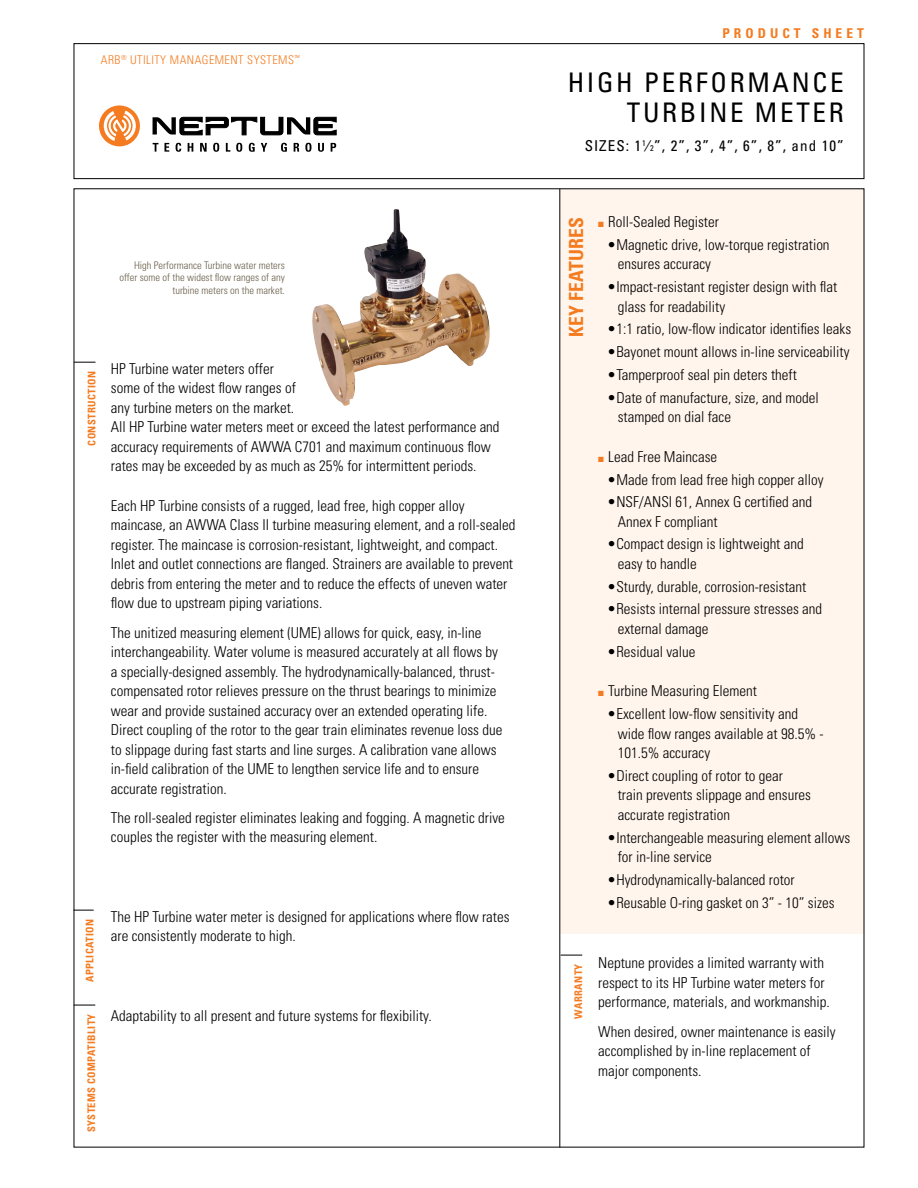
<style>
.page{position:relative;width:918px;height:1188px;background:#fff}
.page>*{position:absolute;margin:0;border:0;box-sizing:border-box;transform-origin:0 0}
.t1{font:condensed 27px/30px "Univers";letter-spacing:.1em;color:#000;text-align:right}
.t2{font:700 condensed 19.5px "Univers";color:#f47b20}
.t3{font:300 condensed 15px/19.5px "Univers";color:#000}
.t4{font:condensed 15px "Univers";color:#000}
.t5{font:700 condensed 13.5px "Univers";letter-spacing:.3em;color:#f47b20}
.t6{font:300 condensed 12px "Univers";letter-spacing:.04em;color:#f47b20}
.t7{font:300 condensed 10.5px/12.6px "Univers";color:#695e4a;text-align:right}
.t8{font:700 condensed 10.5px "Univers";letter-spacing:.04em;color:#f47b20}
.s1{font-size:8.25px}
.s2{color:#f47b20}
</style>
<div class="page">
<div style="left:560px;top:189px;width:305px;height:744px;background:#fff5ed"></div>
<div style="left:74px;top:43px;width:790px;height:136px;border:1px solid #000"></div>
<svg style="left:153px;top:143px;width:5px;height:9px"></svg>
<svg style="left:164px;top:143px;width:5px;height:9px"></svg>
<svg style="left:176px;top:143px;width:5px;height:9px"></svg>
<svg style="left:188px;top:143px;width:5px;height:9px"></svg>
<svg style="left:200px;top:143px;width:7px;height:9px"></svg>
<svg style="left:213px;top:143px;width:6px;height:9px"></svg>
<svg style="left:226px;top:143px;width:4px;height:9px"></svg>
<svg style="left:236px;top:143px;width:6px;height:9px"></svg>
<svg style="left:249px;top:143px;width:6px;height:9px"></svg>
<svg style="left:261px;top:143px;width:6px;height:9px"></svg>
<svg style="left:281px;top:143px;width:6px;height:9px"></svg>
<svg style="left:294px;top:143px;width:5px;height:9px"></svg>
<svg style="left:305px;top:143px;width:6px;height:9px"></svg>
<svg style="left:318px;top:143px;width:6px;height:9px"></svg>
<svg style="left:331px;top:143px;width:5px;height:9px"></svg>
<svg style="left:99px;top:105px;width:41px;height:42px"></svg>
<svg style="left:153px;top:117px;width:183px;height:18px"></svg>
<hr style="left:559px;top:189px;width:1px;height:959px;background:#000">
<img style="left:312px;top:209px;width:178px;height:197px">
<svg style="left:561px;top:955px;width:21px;height:1px"></svg>
<svg style="left:74px;top:1005px;width:21px;height:1px"></svg>
<svg style="left:73px;top:910px;width:21px;height:1px"></svg>
<svg style="left:74px;top:362px;width:21px;height:1px"></svg>
<p class="t6" style="left:101px;top:52px;width:200px">ARB<sup>®</sup> UTILITY MANAGEMENT SYSTEMS<sup>™</sup></p>
<p class="t7" style="left:119px;top:259px;width:167px">High Performance Turbine water meters offer some of the widest flow ranges of any turbine meters on the market.</p>
<p class="t8" style="left:85px;top:446px;width:76px;rotate:-90deg">construction</p>
<p class="t3" style="left:111px;top:359px;width:390px">HP Turbine water meters offer<br>some of the widest flow ranges of<br>any turbine meters on the market.<br>All HP Turbine water meters meet or exceed the latest performance and accuracy requirements of AWWA C701 and maximum continuous flow rates may be exceeded by as much as 25% for intermittent periods.</p>
<p class="t3" style="left:111px;top:496px;width:406px">Each HP Turbine consists of a rugged, lead free, high copper alloy maincase, an AWWA Class II turbine measuring element, and a roll-sealed register. The maincase is corrosion-resistant, lightweight, and compact.<br>Inlet and outlet connections are flanged. Strainers are available to prevent debris from entering the meter and to reduce the effects of uneven water flow due to upstream piping variations.</p>
<p class="t3" style="left:111px;top:623px;width:393px">The unitized measuring element (UME) allows for quick, easy, in-line interchangeability. Water volume is measured accurately at all flows by a specially-designed assembly. The hydrodynamically-balanced, thrust&shy;compensated rotor relieves pressure on the thrust bearings to minimize wear and provide sustained accuracy over an extended operating life.<br>Direct coupling of the rotor to the gear train eliminates revenue loss due to slippage during fast starts and line surges. A calibration vane allows in-field calibration of the UME to lengthen service life and to ensure accurate registration.</p>
<p class="t3" style="left:111px;top:808px;width:395px">The roll-sealed register eliminates leaking and fogging. A magnetic drive couples the register with the measuring element.</p>
<p class="t8" style="left:83px;top:982px;width:65px;rotate:-90deg">application</p>
<p class="t8" style="left:85px;top:1132px;width:120px;rotate:-90deg">systems compatiblity</p>
<p class="t3" style="left:111px;top:907px;width:400px">The HP Turbine water meter is designed for applications where flow rates are consistently moderate to high.</p>
<p class="t3" style="left:111px;top:1006px;width:322px">Adaptability to all present and future systems for flexibility.</p>
<p class="t5" style="left:722px;top:25px;width:143px">PRODUCT SHEET</p>
<h1 class="t1" style="left:568px;top:67px;width:278px">HIGH PERFORMANCE<br>TURBINE METER</h1>
<p class="t4" style="left:585px;top:136px;width:261px">SIZES: 1<sup>1</sup>⁄<span class="s1">2</span>”, 2”, 3”, 4”, 6”, 8”, AND 10”</p>
<h2 class="t2" style="left:564px;top:337px;width:77px;rotate:-90deg">Key features</h2>
<p class="t3" style="left:598px;top:212px;width:122px"><span class="s2">■</span> Roll-Sealed Register</p>
<p class="t3" style="left:618px;top:235px;width:213px;text-indent:-10px">•Magnetic drive, low-torque registration ensures accuracy</p>
<p class="t3" style="left:618px;top:277px;width:221px;text-indent:-10px">•Impact-resistant register design with flat glass for readability</p>
<p class="t3" style="left:607px;top:319px;width:245px">•1:1 ratio, low-flow indicator identifies leaks</p>
<p class="t3" style="left:607px;top:342px;width:244px">•Bayonet mount allows in-line serviceability</p>
<p class="t3" style="left:607px;top:365px;width:191px">•Tamperproof seal pin deters theft</p>
<p class="t3" style="left:618px;top:387px;width:202px;text-indent:-10px">•Date of manufacture, size, and model stamped on dial face</p>
<p class="t3" style="left:598px;top:447px;width:120px"><span class="s2">■</span> Lead Free Maincase</p>
<p class="t3" style="left:607px;top:469px;width:218px">•Made from lead free high copper alloy</p>
<p class="t3" style="left:618px;top:492px;width:196px;text-indent:-10px">•NSF/ANSI 61, Annex G certified and<br>Annex F compliant</p>
<p class="t3" style="left:618px;top:534px;width:187px;text-indent:-10px">•Compact design is lightweight and easy to handle</p>
<p class="t3" style="left:607px;top:577px;width:201px">•Sturdy, durable, corrosion-resistant</p>
<p class="t3" style="left:618px;top:599px;width:206px;text-indent:-10px">•Resists internal pressure stresses and external damage</p>
<p class="t3" style="left:607px;top:642px;width:90px">•Residual value</p>
<p class="t3" style="left:598px;top:681px;width:160px"><span class="s2">■</span> Turbine Measuring Element</p>
<p class="t3" style="left:618px;top:704px;width:207px;text-indent:-10px">•Excellent low-flow sensitivity and wide flow ranges available at 98.5% -<br>101.5% accuracy</p>
<p class="t3" style="left:618px;top:766px;width:195px;text-indent:-10px">•Direct coupling of rotor to gear train prevents slippage and ensures accurate registration</p>
<p class="t3" style="left:618px;top:828px;width:234px;text-indent:-10px">•Interchangeable measuring element allows for in-line service</p>
<p class="t3" style="left:607px;top:870px;width:189px">•Hydrodynamically-balanced rotor</p>
<p class="t3" style="left:607px;top:893px;width:229px">•Reusable O-ring gasket on 3” - 10” sizes</p>
<p class="t8" style="left:572px;top:1019px;width:56px;rotate:-90deg">Warranty</p>
<p class="t3" style="left:598px;top:953px;width:233px">Neptune provides a limited warranty with respect to its HP Turbine water meters for performance, materials, and workmanship.</p>
<p class="t3" style="left:598px;top:1022px;width:239px">When desired, owner maintenance is easily accomplished by in-line replacement of major components.</p>
</div>
